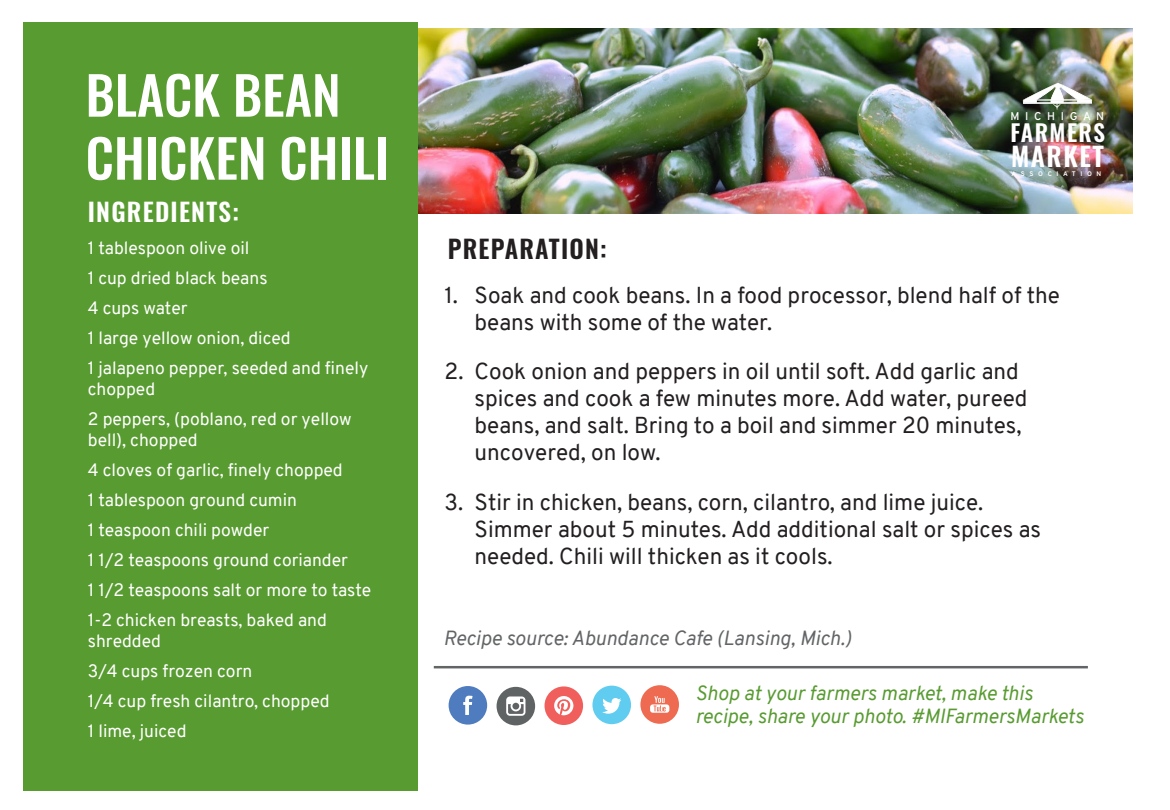
<style>
.page{position:relative;width:1170px;height:810px;background:#fff}
.page>*{position:absolute;margin:0;border:0;box-sizing:border-box;transform-origin:0 0}
.t1{font:500 52.5px "Oswald";color:#fff}
.t2{font:600 26.25px "Oswald";letter-spacing:.06em;color:#fff}
.Ingredients_Header{font:600 25px "Oswald";letter-spacing:.05em;color:#fff}
.Ingredients_Header-2{font:600 25px "Oswald";letter-spacing:.05em;color:#231f20}
.t3{font:600 23px "Oswald";letter-spacing:.06em;color:#fff}
.t4{font:22.5px/27px "Overpass";color:#231f20}
.Footer-Social_Info{font:italic 20px/22.5px "Overpass";color:#589b31}
.Recipe_Source{font:italic 20px "Overpass";color:#626466}
.Ingredients{font:17.5px/21px "Overpass";color:#fff}
.italicized_notation{font:17.5px/21px "Overpass";color:#fff}
.t5{font:600 11.25px "Overpass";letter-spacing:.5em;color:#fff}
.t6{font:700 6.75px "Overpass";letter-spacing:.7em;color:#fff}
</style>
<div class="page">
<div style="left:24px;top:22px;width:394px;height:769px;background:#589b31"></div>
<img style="left:418px;top:29px;width:714px;height:184px">
<svg style="left:1023px;top:83px;width:69px;height:27px"></svg>
<div style="left:592px;top:686px;width:39px;height:38px;background:#60ccf0;border-radius:50%"></div>
<svg style="left:602px;top:698px;width:19px;height:16px"></svg>
<div style="left:545px;top:686px;width:38px;height:39px;background:#f15f5d;border-radius:50%"></div>
<svg style="left:554px;top:696px;width:19px;height:19px"></svg>
<div style="left:449px;top:686px;width:38px;height:39px;background:#4e7cbf;border-radius:50%"></div>
<svg style="left:463px;top:696px;width:10px;height:19px"></svg>
<div style="left:640px;top:685px;width:39px;height:39px;background:#ee6b52;border-radius:50%"></div>
<svg style="left:650px;top:696px;width:19px;height:17px"></svg>
<div style="left:497px;top:687px;width:38px;height:38px;background:#5f6364;border-radius:50%"></div>
<svg style="left:506px;top:696px;width:19px;height:20px"></svg>
<hr style="left:434px;top:666px;width:654px;height:2px;background:#626466">
<p class="t1" style="left:86px;top:68px;width:257px">BLACK BEAN</p>
<p class="t1" style="left:86px;top:131px;width:305px">CHICKEN CHILI</p>
<p class="Ingredients_Header" style="left:88px;top:199px;width:153px">INGREDIENTS:</p>
<p class="Ingredients" style="left:88px;top:237px;width:163px">1 tablespoon olive oil</p>
<p class="Ingredients" style="left:88px;top:267px;width:181px">1 cup dried black beans</p>
<p class="Ingredients" style="left:88px;top:297px;width:101px">4 cups water</p>
<p class="Ingredients" style="left:88px;top:327px;width:204px">1 large yellow onion, diced</p>
<p class="Ingredients" style="left:88px;top:357px;width:282px">1 jalapeno pepper, seeded and finely chopped</p>
<p class="Ingredients" style="left:88px;top:408px;width:265px">2 peppers, (poblano, red or yellow bell), chopped</p>
<p class="Ingredients" style="left:88px;top:459px;width:256px">4 cloves of garlic, finely chopped</p>
<p class="Ingredients" style="left:88px;top:489px;width:211px">1 tablespoon ground cumin</p>
<p class="Ingredients" style="left:88px;top:519px;width:183px">1 teaspoon chili powder</p>
<p class="Ingredients" style="left:88px;top:549px;width:262px">1 1/2 teaspoons ground coriander</p>
<p class="italicized_notation" style="left:88px;top:579px;width:285px">1 1/2 teaspoons salt or more to taste</p>
<p class="italicized_notation" style="left:88px;top:609px;width:241px">1-2 chicken breasts, baked and shredded</p>
<p class="italicized_notation" style="left:88px;top:660px;width:166px">3/4 cups frozen corn</p>
<p class="italicized_notation" style="left:88px;top:690px;width:243px">1/4 cup fresh cilantro, chopped</p>
<p class="italicized_notation" style="left:88px;top:720px;width:100px">1 lime, juiced</p>
<p class="t5" style="left:1011px;top:108px;width:95px">MICHIGAN</p>
<p class="t3" style="left:1010px;top:121px;width:96px">FARMERS</p>
<p class="t2" style="left:1011px;top:143px;width:95px">MARKET</p>
<p class="Ingredients_Header-2" style="left:448px;top:236px;width:161px">PREPARATION:</p>
<p class="t6" style="left:1012px;top:169px;width:91px">ASSOCIATION</p>
<p class="t4" style="left:475px;top:281px;width:587px;text-indent:-30px">1. Soak and cook beans. In a food processor, blend half of the beans with some of the water.</p>
<p class="t4" style="left:475px;top:358px;width:554px;text-indent:-30px">2. Cook onion and peppers in oil until soft. Add garlic and spices and cook a few minutes more. Add water, pureed beans, and salt. Bring to a boil and simmer 20 minutes, uncovered, on low.</p>
<p class="t4" style="left:475px;top:488px;width:568px;text-indent:-30px">3. Stir in chicken, beans, corn, cilantro, and lime juice.<br>Simmer about 5 minutes. Add additional salt or spices as needed. Chili will thicken as it cools.</p>
<p class="Recipe_Source" style="left:444px;top:624px;width:410px">Recipe source: Abundance Cafe (Lansing, Mich.)</p>
<p class="Footer-Social_Info" style="left:696px;top:682px;width:390px">Shop at your farmers market, make this recipe, share your photo. #MIFarmersMarkets</p>
</div>
